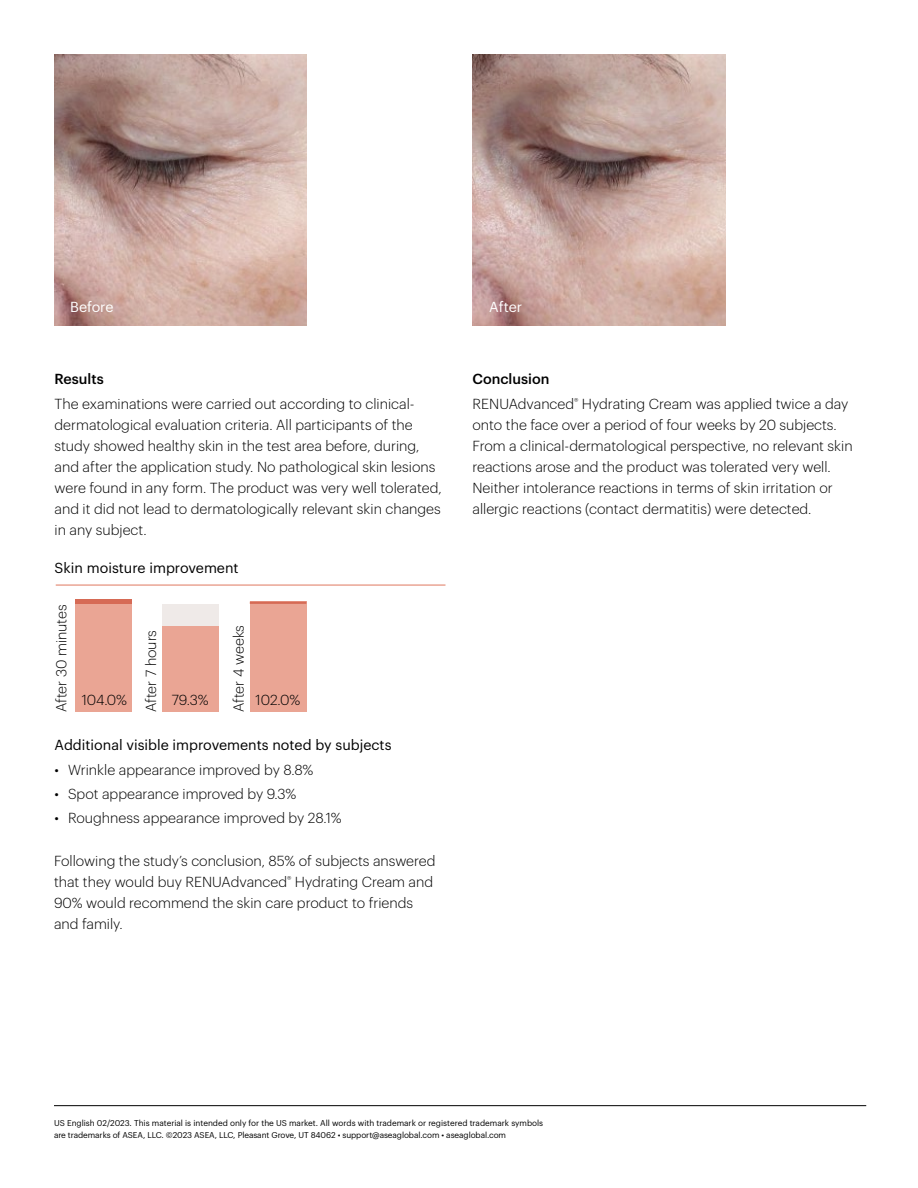
<style>
.page{position:relative;width:918px;height:1188px;background:#fff}
.page>*{position:absolute;margin:0;border:0;box-sizing:border-box;transform-origin:0 0}
.t1{font:300 14.25px/21px "Graphik";color:#000}
.t2{font:14.25px "Graphik";color:#000}
.t3{font:14.25px "Graphik";color:#fff}
.t4{font:500 14.25px "Graphik";color:#000}
.t5{font:8.25px/12px "Graphik";letter-spacing:-.005em;color:#000}
.s1{font-weight:500}
</style>
<div class="page">
<hr style="left:54px;top:1105px;width:812px;height:1px;background:#000">
<img style="left:472px;top:54px;width:253px;height:271px">
<img style="left:54px;top:54px;width:253px;height:271px">
<div style="left:75px;top:599px;width:57px;height:113px;background:#eaa594"></div>
<div style="left:163px;top:604px;width:56px;height:108px;background:#efeae8"></div>
<hr style="left:75px;top:600px;width:57px;height:4px;background:#d66a55">
<div style="left:163px;top:626px;width:56px;height:86px;background:#eaa594"></div>
<div style="left:250px;top:602px;width:56px;height:110px;background:#eaa594"></div>
<hr style="left:56px;top:584px;width:390px;height:2px;background:#eaa594">
<p class="t3" style="left:70px;top:296px;width:45px">Before</p>
<p class="t3" style="left:489px;top:296px;width:35px">After</p>
<p class="t4" style="left:55px;top:368px;width:51px">Results</p>
<p class="t1" style="left:55px;top:392px;width:389px">The examinations were carried out according to clinical&shy;dermatological evaluation criteria. All participants of the study showed healthy skin in the test area before, during, and after the application study. No pathological skin lesions were found in any form. The product was very well tolerated, and it did not lead to dermatologically relevant skin changes in any subject.</p>
<p class="t2" style="left:55px;top:557px;width:186px">Skin moisture improvement</p>
<p class="t1" style="left:50px;top:712px;width:110px;rotate:-90deg">After 30 minutes</p>
<p class="t1" style="left:82px;top:688px;width:47px">104.0%</p>
<p class="t1" style="left:139px;top:712px;width:84px;rotate:-90deg">After 7 hours</p>
<p class="t1" style="left:172px;top:688px;width:38px">79.3%</p>
<p class="t1" style="left:227px;top:712px;width:89px;rotate:-90deg">After 4 weeks</p>
<p class="t1" style="left:255px;top:688px;width:47px">102.0%</p>
<p class="t2" style="left:55px;top:734px;width:338px">Additional visible improvements noted by subjects</p>
<p class="t1" style="left:55px;top:758px;width:260px">• Wrinkle appearance improved by 8.8%</p>
<p class="t1" style="left:55px;top:782px;width:243px">• Spot appearance improved by 9.3%</p>
<p class="t1" style="left:55px;top:807px;width:289px">• Roughness appearance improved by 28.1%</p>
<p class="t1" style="left:54px;top:849px;width:383px">Following the study’s conclusion, 85% of subjects answered that they would buy RENUAdvanced<sup>®</sup> Hydrating Cream and 90% would recommend the skin care product to friends and family.</p>
<p class="t1" style="left:472px;top:366px;width:377px;line-height:24.3px"><span class="s1">Conclusion<br></span>RENUAdvanced<sup>®</sup> Hydrating Cream was applied twice a day</p>
<p class="t1" style="left:472px;top:413px;width:382px">onto the face over a period of four weeks by 20 subjects.<br>From a clinical-dermatological perspective, no relevant skin reactions arose and the product was tolerated very well.<br>Neither intolerance reactions in terms of skin irritation or allergic reactions (contact dermatitis) were detected.</p>
<p class="t5" style="left:54px;top:1116px;width:491px">US English 02/2023. This material is intended only for the US market. All words with trademark or registered trademark symbols are trademarks of ASEA, LLC. ©2023 ASEA, LLC, Pleasant Grove, UT 84062 • support@aseaglobal.com • aseaglobal.com</p>
</div>
